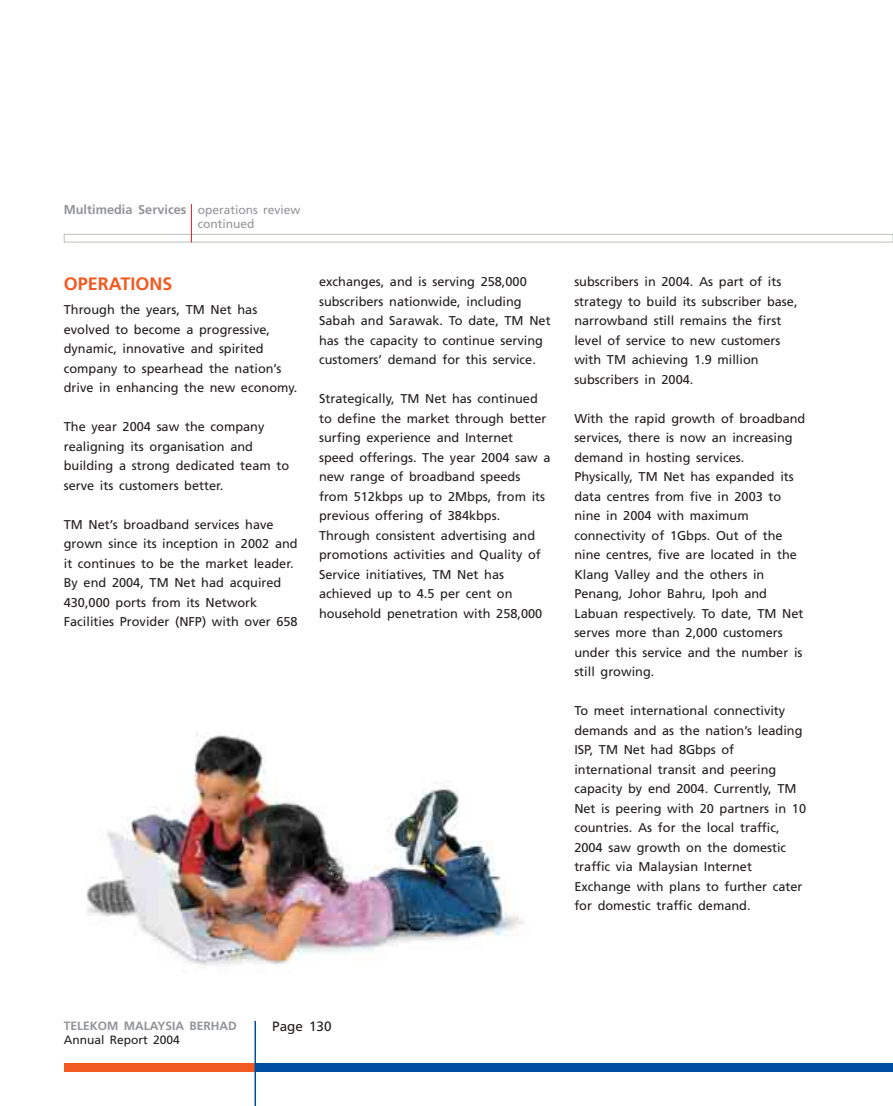
<style>
.page{position:relative;width:893px;height:1106px;background:#fff}
.page>*{position:absolute;margin:0;border:0;box-sizing:border-box;transform-origin:0 0}
.t1{font:700 18px "Frutiger";color:#f15b22}
.t2{font:13.5px "Frutiger";color:#231f1f}
.t3{font:12.75px/19.5px "Frutiger";color:#231f1f}
.t4{font:700 12.75px "Frutiger";color:#939497}
.t5{font:700 12px "Frutiger";color:#939497}
.t6{font:12px "Frutiger";color:#231f1f}
.t7{font:12px "Frutiger";color:#939497}
.s1{font-weight:400;font-size:12px}
</style>
<div class="page">
<div style="left:64px;top:1063px;width:191px;height:8px;background:#f15b22"></div>
<div style="left:255px;top:1063px;width:637px;height:8px;background:#004ea1"></div>
<hr style="left:254px;top:1020px;width:2px;height:86px;background:#004ea1">
<div style="left:64px;top:234px;width:828px;height:8px;border:1px solid #b9c1b8"></div>
<img style="left:86px;top:733px;width:437px;height:233px">
<hr style="left:191px;top:204px;width:1px;height:38px;background:#ee1b2e">
<p class="t4" style="left:64px;top:204px;width:238px">Multimedia Services <span class="s1">operations review</span></p>
<p class="t7" style="left:198px;top:219px;width:58px">continued</p>
<h1 class="t1" style="left:64px;top:276px;width:110px">OPERATIONS</h1>
<p class="t3" style="left:64px;top:301px;width:235px">Through the years, TM Net has evolved to become a progressive, dynamic, innovative and spirited company to spearhead the nation’s drive in enhancing the new economy.</p>
<p class="t3" style="left:64px;top:418px;width:227px">The year 2004 saw the company realigning its organisation and building a strong dedicated team to serve its customers better.</p>
<p class="t3" style="left:64px;top:515px;width:235px">TM Net’s broadband services have grown since its inception in 2002 and it continues to be the market leader.<br>By end 2004, TM Net had acquired 430,000 ports from its Network Facilities Provider (NFP) with over 658</p>
<p class="t3" style="left:319px;top:273px;width:233px">exchanges, and is serving 258,000 subscribers nationwide, including Sabah and Sarawak. To date, TM Net has the capacity to continue serving customers’ demand for this service.</p>
<p class="t3" style="left:319px;top:390px;width:233px">Strategically, TM Net has continued to define the market through better surfing experience and Internet speed offerings. The year 2004 saw a new range of broadband speeds from 512kbps up to 2Mbps, from its previous offering of 384kbps.<br>Through consistent advertising and promotions activities and Quality of Service initiatives, TM Net has achieved up to 4.5 per cent on household penetration with 258,000</p>
<p class="t3" style="left:574px;top:273px;width:225px">subscribers in 2004. As part of its strategy to build its subscriber base, narrowband still remains the first level of service to new customers with TM achieving 1.9 million subscribers in 2004.</p>
<p class="t3" style="left:574px;top:409px;width:232px">With the rapid growth of broadband services, there is now an increasing demand in hosting services.<br>Physically, TM Net has expanded its data centres from five in 2003 to nine in 2004 with maximum connectivity of 1Gbps. Out of the nine centres, five are located in the<br>Klang Valley and the others in<br>Penang, Johor Bahru, Ipoh and<br>Labuan respectively. To date, TM Net serves more than 2,000 customers under this service and the number is still growing.</p>
<p class="t3" style="left:574px;top:702px;width:233px">To meet international connectivity demands and as the nation’s leading ISP, TM Net had 8Gbps of international transit and peering capacity by end 2004. Currently, TM Net is peering with 20 partners in 10 countries. As for the local traffic, 2004 saw growth on the domestic traffic via Malaysian Internet Exchange with plans to further cater for domestic traffic demand.</p>
<p class="t5" style="left:64px;top:1020px;width:174px">TELEKOM MALAYSIA BERHAD</p>
<p class="t6" style="left:64px;top:1035px;width:118px">Annual Report 2004</p>
<p class="t2" style="left:272px;top:1020px;width:61px">Page 130</p>
</div>
